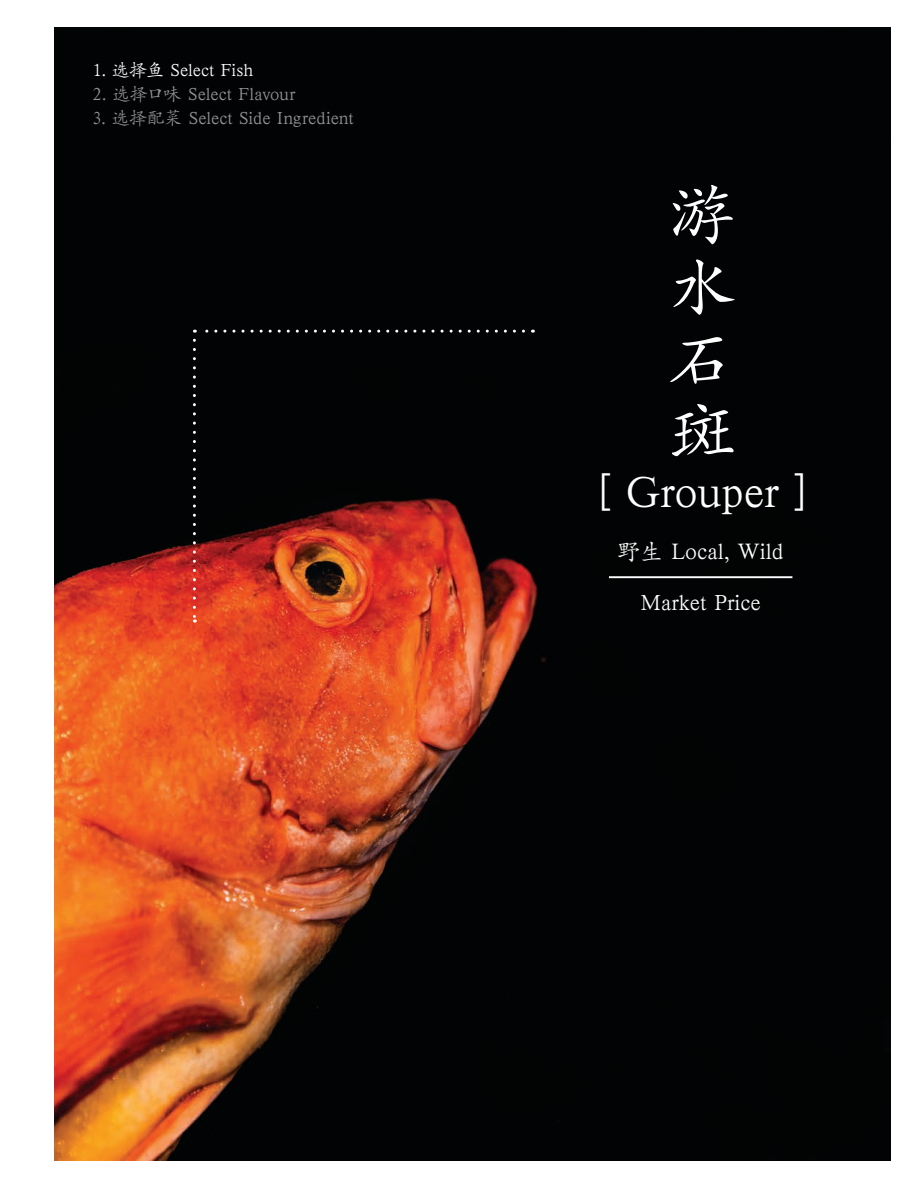
<style>
.page{position:relative;width:918px;height:1188px;background:#fff}
.page>*{position:absolute;margin:0;border:0;box-sizing:border-box;transform-origin:0 0}
.Fish-Chinese_Title{font:67.5px/72px "SIL Kai Reg Jian";color:#fff;text-align:justify}
.Fish-Chinese_Title-2{font:45px "SIL Kai Reg Jian";letter-spacing:-.015em;color:#fff}
.Detail_with_under-ru{font:22.95px "SIL Kai Reg Jian";color:#fff}
.Fish-Price{font:22.5px "SIL Kai Reg Jian";color:#fff}
.t1{font:18px "SIL Kai Reg Jian";letter-spacing:-.01em;color:#939598}
.t2{font:18px "SIL Kai Reg Jian";letter-spacing:-.005em;color:#fff}
</style>
<div class="page">
<img style="left:54px;top:27px;width:837px;height:1134px">
<hr style="left:609px;top:576px;width:183px;height:2px;background:#fff">
<svg style="left:194px;top:330px;width:330px;height:3px"></svg>
<svg style="left:193px;top:340px;width:3px;height:282px"></svg>
<p class="t2" style="left:93px;top:58px;width:162px">1. 选择鱼 Select Fish</p>
<p class="t1" style="left:93px;top:82px;width:204px">2. 选择口味 Select Flavour</p>
<p class="t1" style="left:93px;top:106px;width:263px">3. 选择配菜 Select Side Ingredient</p>
<p class="Fish-Chinese_Title" style="left:669px;top:174px;width:69px">游水石斑</p>
<p class="Fish-Chinese_Title-2" style="left:599px;top:462px;width:209px">[ Grouper ]</p>
<p class="Detail_with_under-ru" style="left:618px;top:536px;width:168px">野生 Local, Wild</p>
<p class="Fish-Price" style="left:641px;top:588px;width:122px">Market Price</p>
</div>
